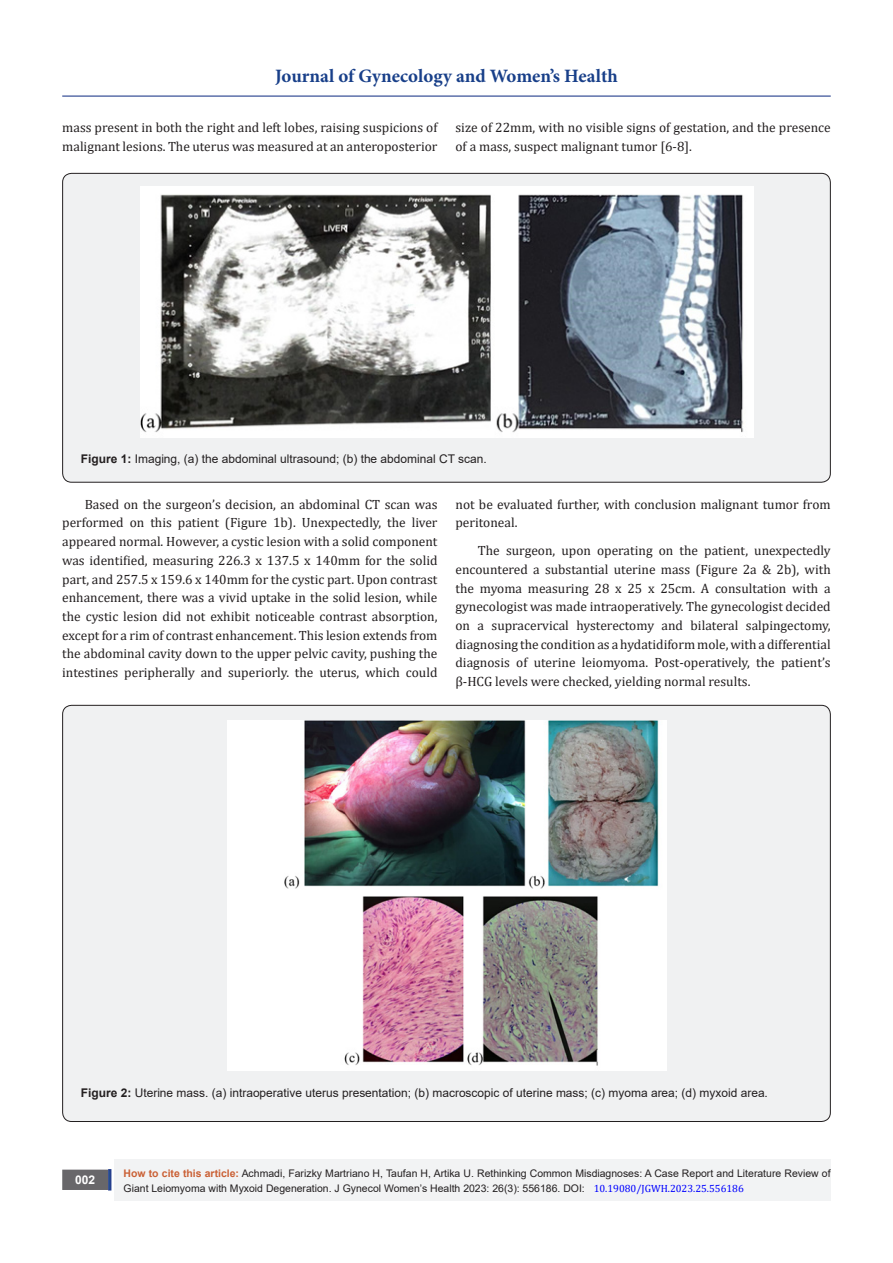
<style>
.page{position:relative;width:893px;height:1263px;background:#fff}
.page>*{position:absolute;margin:0;border:0;box-sizing:border-box;transform-origin:0 0}
.t1{font:700 18.9px "Minion Pro";color:#183f89}
.t2{font:13.5px/18.8px "Cambria";color:#231f20}
.t3{font:12px "Arial";color:#231f20}
.t4{font:700 12px "Arial";color:#fff}
.t5{font:10.5px/15px "Arial";color:#231f20}
.s1{font-weight:700}
.s2{font-weight:700;color:#ca6035}
.s3{font-family:"Cambria";color:#00f}
</style>
<div class="page">
<div style="left:63px;top:1170px;width:44px;height:19px;background:#68676a"></div>
<div style="left:62px;top:1169px;width:46px;height:21px;border:2px solid #68676a"></div>
<div style="left:108px;top:1169px;width:3px;height:21px;background:#1c6d90;border:2px solid #253f8e"></div>
<hr style="left:62px;top:96px;width:769px;height:1px;background:#253f8e">
<div style="left:115px;top:1160px;width:716px;height:41px;background:#f2f3f4"></div>
<div style="left:63px;top:173px;width:767px;height:309px;background:#f0f1f2;border-radius:9px"></div>
<img style="left:141px;top:187px;width:612px;height:251px">
<div style="left:63px;top:705px;width:767px;height:416px;background:#f0f1f2;border-radius:9px"></div>
<img style="left:227px;top:721px;width:439px;height:349px">
<h1 class="t1" style="left:275px;top:63px;width:344px">Journal of Gynecology and Women’s Health</h1>
<p class="t2" style="left:62px;top:118px;width:377px">mass present in both the right and left lobes, raising suspicions of malignant lesions. The uterus was measured at an anteroposterior</p>
<p class="t2" style="left:455px;top:118px;width:377px">size of 22mm, with no visible signs of gestation, and the presence of a mass, suspect malignant tumor [6-8].</p>
<p class="t3" style="left:81px;top:450px;width:407px"><span class="s1">Figure 1:</span> Imaging, (a) the abdominal ultrasound; (b) the abdominal CT scan.</p>
<p class="t2" style="left:62px;top:495px;width:377px;text-align:justify;text-indent:22px">Based on the surgeon’s decision, an abdominal CT scan was performed on this patient (Figure 1b). Unexpectedly, the liver appeared normal. However, a cystic lesion with a solid component was identified, measuring 226.3 x 137.5 x 140mm for the solid part, and 257.5 x 159.6 x 140mm for the cystic part. Upon contrast enhancement, there was a vivid uptake in the solid lesion, while the cystic lesion did not exhibit noticeable contrast absorption, except for a rim of contrast enhancement. This lesion extends from the abdominal cavity down to the upper pelvic cavity, pushing the intestines peripherally and superiorly. the uterus, which could</p>
<p class="t2" style="left:455px;top:495px;width:377px">not be evaluated further, with conclusion malignant tumor from peritoneal.</p>
<p class="t2" style="left:455px;top:541px;width:377px;text-align:justify;text-indent:22px">The surgeon, upon operating on the patient, unexpectedly encountered a substantial uterine mass (Figure 2a &amp; 2b), with the myoma measuring 28 x 25 x 25cm. A consultation with a gynecologist was made intraoperatively. The gynecologist decided on a supracervical hysterectomy and bilateral salpingectomy, diagnosing the condition as a hydatidiform mole, with a differential diagnosis of uterine leiomyoma. Post-operatively, the patient’s β-HCG levels were checked, yielding normal results.</p>
<p class="t3" style="left:81px;top:1084px;width:688px"><span class="s1">Figure 2:</span> Uterine mass. (a) intraoperative uterus presentation; (b) macroscopic of uterine mass; (c) myoma area; (d) myxoid area.</p>
<p class="t4" style="left:75px;top:1171px;width:22px">002</p>
<p class="t5" style="left:124px;top:1165px;width:709px"><span class="s2">How to cite this article:</span> Achmadi, Farizky Martriano H, Taufan H, Artika U. Rethinking Common Misdiagnoses: A Case Report and Literature Review of<br>Giant Leiomyoma with Myxoid Degeneration. J Gynecol Women’s Health 2023: 26(3): 556186. DOI: <span class="s3">10.19080/JGWH.2023.25.556186</span></p>
</div>
